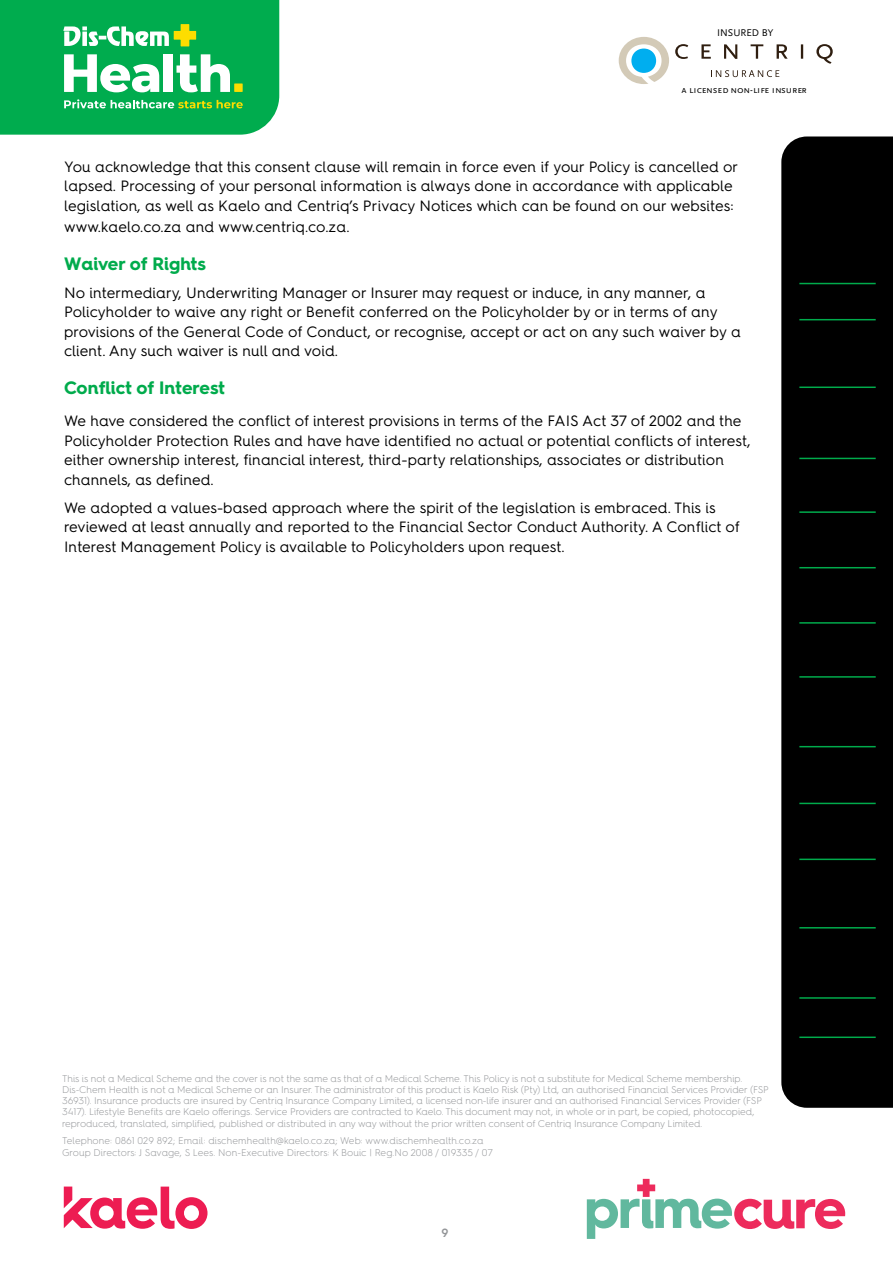
<style>
.page{position:relative;width:893px;height:1263px;background:#fff}
.page>*{position:absolute;margin:0;border:0;box-sizing:border-box;transform-origin:0 0}
.t1{font:700 18px "Hurme Geometric Sans 4";letter-spacing:.005em;color:#00ab4c}
.t2{font:15px/19.5px "Hurme Geometric Sans 4";letter-spacing:.005em;color:#000}
.t3{font:600 12px "Hurme Geometric Sans 4";color:#939598}
.t4{font:10.2px "Scala Sans Caps";color:#000}
.t5{font:300 9.75px/11.2px "Hurme Geometric Sans 4";letter-spacing:-.005em;color:#939598}
</style>
<div class="page">
<div style="left:781px;top:136px;width:112px;height:972px;background:#000"></div>
<hr style="left:799px;top:283px;width:77px;height:1px;background:#00ab4c">
<hr style="left:799px;top:319px;width:77px;height:1px;background:#00ab4c">
<hr style="left:799px;top:386px;width:77px;height:2px;background:#00ab4c">
<hr style="left:799px;top:458px;width:77px;height:1px;background:#00ab4c">
<hr style="left:799px;top:511px;width:77px;height:2px;background:#00ab4c">
<hr style="left:799px;top:567px;width:77px;height:1px;background:#00ab4c">
<hr style="left:799px;top:622px;width:77px;height:2px;background:#00ab4c">
<hr style="left:799px;top:676px;width:77px;height:2px;background:#00ab4c">
<hr style="left:799px;top:803px;width:77px;height:1px;background:#00ab4c">
<hr style="left:799px;top:997px;width:77px;height:2px;background:#00ab4c">
<hr style="left:799px;top:1036px;width:77px;height:2px;background:#00ab4c">
<hr style="left:799px;top:746px;width:77px;height:1px;background:#00ab4c">
<hr style="left:799px;top:858px;width:77px;height:2px;background:#00ab4c">
<hr style="left:799px;top:927px;width:77px;height:1px;background:#00ab4c">
<svg style="left:0;top:0;width:279px;height:135px;background:#23b662"></svg>
<svg style="left:64px;top:1186px;width:143px;height:43px"></svg>
<svg style="left:619px;top:37px;width:50px;height:47px"></svg>
<svg style="left:675px;top:44px;width:158px;height:20px"></svg>
<svg style="left:711px;top:70px;width:68px;height:7px"></svg>
<svg style="left:587px;top:1179px;width:258px;height:60px"></svg>
<p class="t4" style="left:717px;top:27px;width:58px">INSURED BY</p>
<p class="t4" style="left:681px;top:84px;width:127px">a licensed non-life insurer</p>
<p class="t2" style="left:64px;top:156px;width:676px">You acknowledge that this consent clause will remain in force even if your Policy is cancelled or lapsed. Processing of your personal information is always done in accordance with applicable legislation, as well as Kaelo and Centriq’s Privacy Notices which can be found on our websites:</p>
<p class="t2" style="left:64px;top:216px;width:287px">www.kaelo.co.za and www.centriq.co.za.</p>
<p class="t1" style="left:64px;top:251px;width:143px">Waiver of Rights</p>
<p class="t2" style="left:64px;top:282px;width:678px">No intermediary, Underwriting Manager or Insurer may request or induce, in any manner, a Policyholder to waive any right or Benefit conferred on the Policyholder by or in terms of any provisions of the General Code of Conduct, or recognise, accept or act on any such waiver by a client. Any such waiver is null and void.</p>
<p class="t1" style="left:64px;top:375px;width:162px">Conflict of Interest</p>
<p class="t2" style="left:64px;top:411px;width:688px">We have considered the conflict of interest provisions in terms of the FAIS Act 37 of 2002 and the Policyholder Protection Rules and have have identified no actual or potential conflicts of interest, either ownership interest, financial interest, third-party relationships, associates or distribution channels, as defined.</p>
<p class="t2" style="left:64px;top:497px;width:677px">We adopted a values-based approach where the spirit of the legislation is embraced. This is reviewed at least annually and reported to the Financial Sector Conduct Authority. A Conflict of<br>Interest Management Policy is available to Policyholders upon request.</p>
<p class="t5" style="left:62px;top:1072px;width:708px">This is not a Medical Scheme and the cover is not the same as that of a Medical Scheme. This Policy is not a substitute for Medical Scheme membership.<br>Dis-Chem Health is not a Medical Scheme or an Insurer. The administrator of this product is Kaelo Risk (Pty) Ltd, an authorised Financial Services Provider (FSP 36931). Insurance products are insured by Centriq Insurance Company Limited, a licensed non-life insurer and an authorised Financial Services Provider (FSP 3417). Lifestyle Benefits are Kaelo offerings. Service Providers are contracted to Kaelo. This document may not, in whole or in part, be copied, photocopied, reproduced, translated, simplified, published or distributed in any way without the prior written consent of Centriq Insurance Company Limited.</p>
<p class="t5" style="left:62px;top:1134px;width:432px;line-height:12px">Telephone: 0861 029 892; Email: dischemhealth@kaelo.co.za; Web: www.dischemhealth.co.za<br>Group Directors: J Savage, S Lees. Non-Executive Directors: K Bouic | Reg.No 2008 / 019335 / 07</p>
<p class="t3" style="left:442px;top:1224px;width:9px">9</p>
</div>
